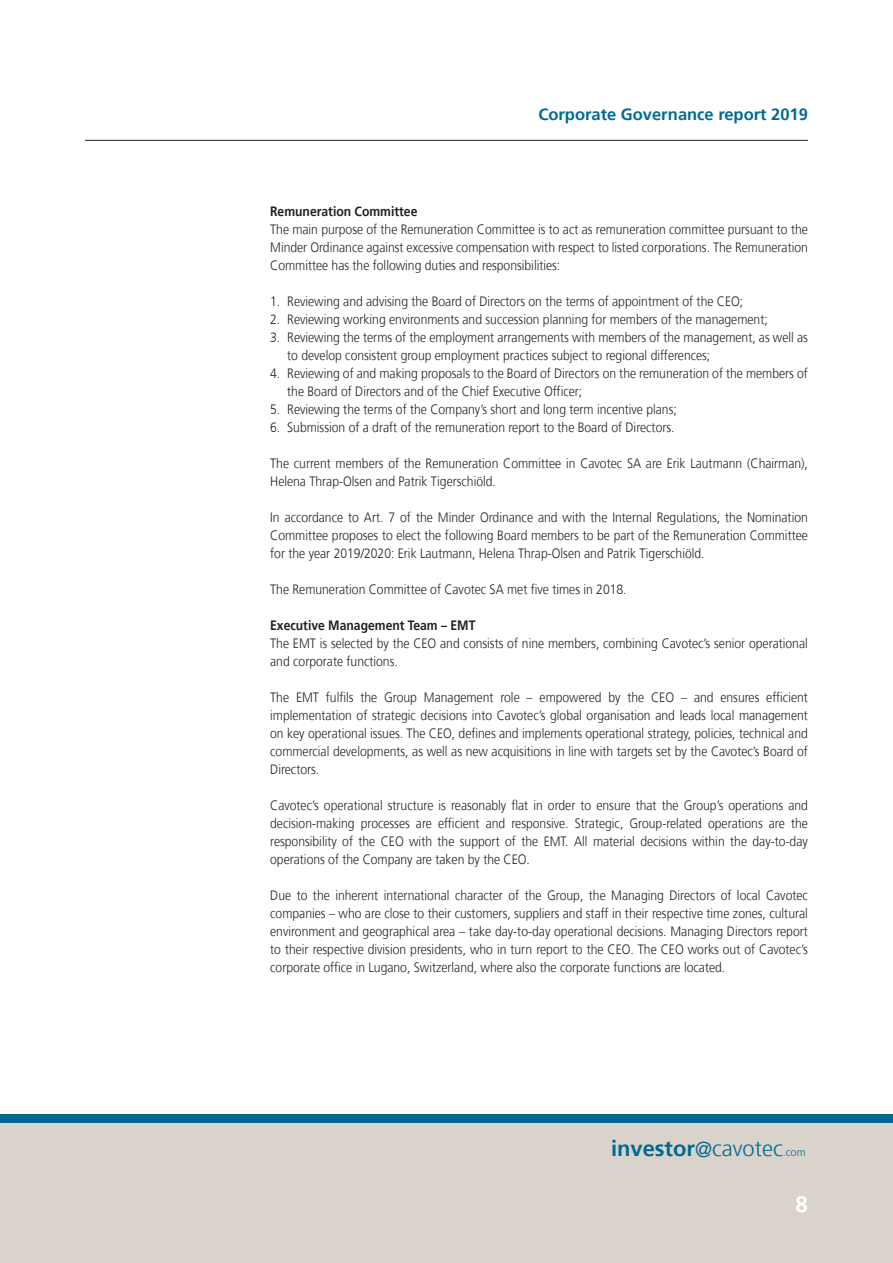
<style>
.page{position:relative;width:893px;height:1263px;background:#fff}
.page>*{position:absolute;margin:0;border:0;box-sizing:border-box;transform-origin:0 0}
.t1{font:700 22.5px "Frutiger 65";color:#fff}
.t2{font:700 21.9px "Frutiger 65";color:#006991}
.t3{font:700 16.5px "Frutiger 65";color:#006991}
.t4{font:300 13.5px/18px "Frutiger";color:#231f20;text-align:justify;scale:.9 1}
.t5{font:700 13.5px "Frutiger 65";color:#231f20;scale:.9 1}
.s1{font-family:"Frutiger";font-weight:300;font-size:21.45px}
.s2{font-family:"Frutiger";font-weight:300}
.s3{font-family:"Frutiger";font-weight:300;font-size:10.95px}
</style>
<div class="page">
<div style="left:0;top:1114px;width:893px;height:149px;background:#d9d3cc"></div>
<div style="left:0;top:1114px;width:893px;height:9px;background:#006991"></div>
<hr style="left:85px;top:140px;width:723px;height:1px;background:#231f20">
<p class="t3" style="left:538px;top:105px;width:271px">Corporate Governance report 2019</p>
<p class="t5" style="left:270px;top:203px;width:165px">Remuneration Committee</p>
<p class="t4" style="left:270px;top:221px;width:599px">The main purpose of the Remuneration Committee is to act as remuneration committee pursuant to the Minder Ordinance against excessive compensation with respect to listed corporations. The Remuneration Committee has the following duties and responsibilities:</p>
<p class="t4" style="left:270px;top:293px;width:527px">1. Reviewing and advising the Board of Directors on the terms of appointment of the CEO;</p>
<p class="t4" style="left:270px;top:311px;width:554px">2. Reviewing working environments and succession planning for members of the management;</p>
<p class="t4" style="left:287px;top:329px;width:580px;text-indent:-17px">3. Reviewing the terms of the employment arrangements with members of the management, as well as to develop consistent group employment practices subject to regional differences;</p>
<p class="t4" style="left:287px;top:365px;width:580px;text-indent:-17px">4. Reviewing of and making proposals to the Board of Directors on the remuneration of the members of the Board of Directors and of the Chief Executive Officer;</p>
<p class="t4" style="left:270px;top:401px;width:453px">5. Reviewing the terms of the Company’s short and long term incentive plans;</p>
<p class="t4" style="left:270px;top:419px;width:451px">6. Submission of a draft of the remuneration report to the Board of Directors.</p>
<p class="t4" style="left:270px;top:455px;width:599px">The current members of the Remuneration Committee in Cavotec SA are Erik Lautmann (Chairman),<br>Helena Thrap-Olsen and Patrik Tigerschiöld.</p>
<p class="t4" style="left:270px;top:509px;width:599px">In accordance to Art. 7 of the Minder Ordinance and with the Internal Regulations, the Nomination Committee proposes to elect the following Board members to be part of the Remuneration Committee for the year 2019/2020: Erik Lautmann, Helena Thrap-Olsen and Patrik Tigerschiöld.</p>
<p class="t4" style="left:270px;top:581px;width:398px">The Remuneration Committee of Cavotec SA met five times in 2018.</p>
<p class="t5" style="left:270px;top:617px;width:230px">Executive Management Team – EMT</p>
<p class="t4" style="left:270px;top:635px;width:599px">The EMT is selected by the CEO and consists of nine members, combining Cavotec’s senior operational and corporate functions.</p>
<p class="t4" style="left:270px;top:689px;width:599px">The EMT fulfils the Group Management role – empowered by the CEO – and ensures efficient implementation of strategic decisions into Cavotec’s global organisation and leads local management on key operational issues. The CEO, defines and implements operational strategy, policies, technical and commercial developments, as well as new acquisitions in line with targets set by the Cavotec’s Board of Directors.</p>
<p class="t4" style="left:270px;top:797px;width:599px">Cavotec’s operational structure is reasonably flat in order to ensure that the Group’s operations and decision-making processes are efficient and responsive. Strategic, Group-related operations are the responsibility of the CEO with the support of the EMT. All material decisions within the day-to-day operations of the Company are taken by the CEO.</p>
<p class="t4" style="left:270px;top:887px;width:599px">Due to the inherent international character of the Group, the Managing Directors of local Cavotec companies – who are close to their customers, suppliers and staff in their respective time zones, cultural environment and geographical area – take day-to-day operational decisions. Managing Directors report to their respective division presidents, who in turn report to the CEO. The CEO works out of Cavotec’s corporate office in Lugano, Switzerland, where also the corporate functions are located.</p>
<h2 class="t2" style="left:611px;top:1135px;width:196px">investor<span class="s1">@</span><span class="s2">cavotec</span><span class="s3">.com</span></h2>
<h1 class="t1" style="left:795px;top:1191px;width:14px">8</h1>
</div>
